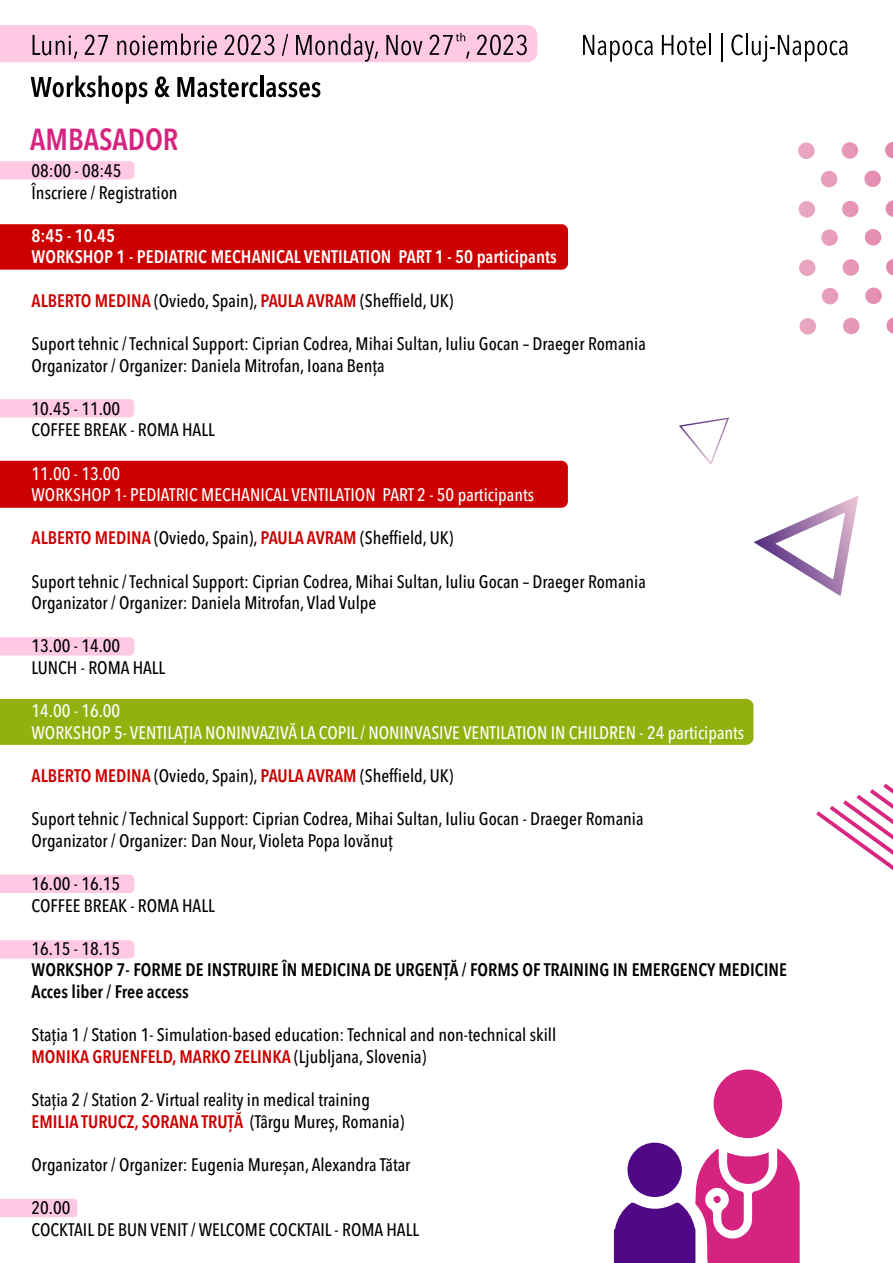
<style>
.page{position:relative;width:893px;height:1263px;background:#fff}
.page>*{position:absolute;margin:0;border:0;box-sizing:border-box;transform-origin:0 0}
.t1{font:600 condensed 30.15px "Avenir Next LT Pro";color:#d72380}
.t2{font:500 condensed 18px/21.6px "Avenir Next LT Pro";color:#000}
.t3{font:500 condensed 18px/21.6px "Avenir Next LT Pro";color:#fff}
.t4{font:600 condensed 18px/21.6px "Avenir Next LT Pro";color:#000}
.t5{font:600 condensed 18px/21.6px "Avenir Next LT Pro";color:#fff}
.s1{font-weight:600;color:#c00}
</style>
<div class="page">
<div style="left:0;top:224px;width:568px;height:46px;background:#c00"></div>
<div style="left:0;top:461px;width:568px;height:47px;background:#c00"></div>
<div style="left:0;top:699px;width:753px;height:46px;background:#92b10f"></div>
<svg style="left:31px;top:76px;width:117px;height:28px"></svg>
<svg style="left:155px;top:76px;width:15px;height:21px"></svg>
<svg style="left:177px;top:77px;width:81px;height:20px"></svg>
<hr style="left:260px;top:76px;width:3px;height:21px;background:#000">
<svg style="left:266px;top:82px;width:55px;height:15px"></svg>
<div style="left:0;top:161px;width:134px;height:19px;background:#ffc9e4"></div>
<div style="left:0;top:399px;width:134px;height:18px;background:#ffc9e4"></div>
<div style="left:0;top:637px;width:134px;height:18px;background:#ffc9e4"></div>
<div style="left:0;top:874px;width:134px;height:19px;background:#ffc9e4"></div>
<div style="left:0;top:940px;width:134px;height:18px;background:#ffc9e4"></div>
<svg style="left:0;top:1199px;width:78px;height:18px"></svg>
<div style="left:627px;top:1143px;width:55px;height:54px;background:#510887;border-radius:50%"></div>
<svg style="left:614px;top:1148px;width:186px;height:115px"></svg>
<div style="left:714px;top:1069px;width:68px;height:69px;background:#d72380;border-radius:50%"></div>
<svg style="left:753px;top:495px;width:106px;height:101px"></svg>
<svg style="left:798px;top:142px;width:95px;height:193px"></svg>
<svg style="left:816px;top:783px;width:77px;height:87px"></svg>
<svg style="left:679px;top:417px;width:50px;height:48px"></svg>
<svg style="left:583px;top:35px;width:70px;height:27px"></svg>
<svg style="left:662px;top:35px;width:44px;height:20px"></svg>
<hr style="left:709px;top:34px;width:2px;height:21px;background:#000">
<svg style="left:721px;top:34px;width:1px;height:28px"></svg>
<svg style="left:731px;top:34px;width:116px;height:28px"></svg>
<svg style="left:0;top:25px;width:537px;height:37px;background:#e1b1c9"></svg>
<h1 class="t1" style="left:30px;top:121px;width:150px">AMBASADOR</h1>
<p class="t2" style="left:32px;top:160px;width:148px">08:00 - 08:45<br>Înscriere / Registration</p>
<p class="t5" style="left:32px;top:225px;width:527px">8:45 - 10.45<br>WORKSHOP 1 - PEDIATRIC MECHANICAL VENTILATION PART 1 - 50 participants</p>
<p class="t2" style="left:32px;top:290px;width:423px"><span class="s1">ALBERTO MEDINA</span> (Oviedo, Spain), <span class="s1">PAULA AVRAM</span> (Sheffield, UK)</p>
<p class="t2" style="left:32px;top:333px;width:616px">Suport tehnic / Technical Support: Ciprian Codrea, Mihai Sultan, Iuliu Gocan – Draeger Romania<br>Organizator / Organizer: Daniela Mitrofan, Ioana Bența</p>
<p class="t2" style="left:32px;top:398px;width:185px">10.45 - 11.00<br>COFFEE BREAK - ROMA HALL</p>
<p class="t3" style="left:32px;top:462px;width:504px">11.00 - 13.00<br>WORKSHOP 1- PEDIATRIC MECHANICAL VENTILATION PART 2 - 50 participants</p>
<p class="t2" style="left:32px;top:527px;width:423px"><span class="s1">ALBERTO MEDINA</span> (Oviedo, Spain), <span class="s1">PAULA AVRAM</span> (Sheffield, UK)</p>
<p class="t2" style="left:32px;top:570px;width:616px">Suport tehnic / Technical Support: Ciprian Codrea, Mihai Sultan, Iuliu Gocan – Draeger Romania<br>Organizator / Organizer: Daniela Mitrofan, Vlad Vulpe</p>
<p class="t2" style="left:32px;top:635px;width:135px">13.00 - 14.00<br>LUNCH - ROMA HALL</p>
<p class="t3" style="left:32px;top:700px;width:714px">14.00 - 16.00<br>WORKSHOP 5- VENTILAȚIA NONINVAZIVĂ LA COPIL / NONINVASIVE VENTILATION IN CHILDREN - 24 participants</p>
<p class="t2" style="left:32px;top:765px;width:423px"><span class="s1">ALBERTO MEDINA</span> (Oviedo, Spain), <span class="s1">PAULA AVRAM</span> (Sheffield, UK)</p>
<p class="t2" style="left:32px;top:808px;width:613px">Suport tehnic / Technical Support: Ciprian Codrea, Mihai Sultan, Iuliu Gocan - Draeger Romania<br>Organizator / Organizer: Dan Nour, Violeta Popa Iovănuț</p>
<p class="t2" style="left:32px;top:873px;width:185px">16.00 - 16.15<br>COFFEE BREAK - ROMA HALL</p>
<p class="t2" style="left:32px;top:938px;width:90px">16.15 - 18.15</p>
<p class="t4" style="left:32px;top:959px;width:757px">WORKSHOP 7- FORME DE INSTRUIRE ÎN MEDICINA DE URGENȚĂ / FORMS OF TRAINING IN EMERGENCY MEDICINE<br>Acces liber / Free access</p>
<p class="t2" style="left:32px;top:1024px;width:526px">Stația 1 / Station 1- Simulation-based education: Technical and non-technical skill<br><span class="s1">MONIKA GRUENFELD, MARKO ZELINKA</span> (Ljubljana, Slovenia)</p>
<p class="t2" style="left:32px;top:1089px;width:374px">Stația 2 / Station 2- Virtual reality in medical training<br><span class="s1">EMILIA TURUCZ, SORANA TRUȚĂ</span> (Târgu Mureș, Romania)</p>
<p class="t2" style="left:32px;top:1154px;width:380px">Organizator / Organizer: Eugenia Mureșan, Alexandra Tătar</p>
<p class="t2" style="left:32px;top:1197px;width:389px">20.00<br>COCKTAIL DE BUN VENIT / WELCOME COCKTAIL - ROMA HALL</p>
</div>
